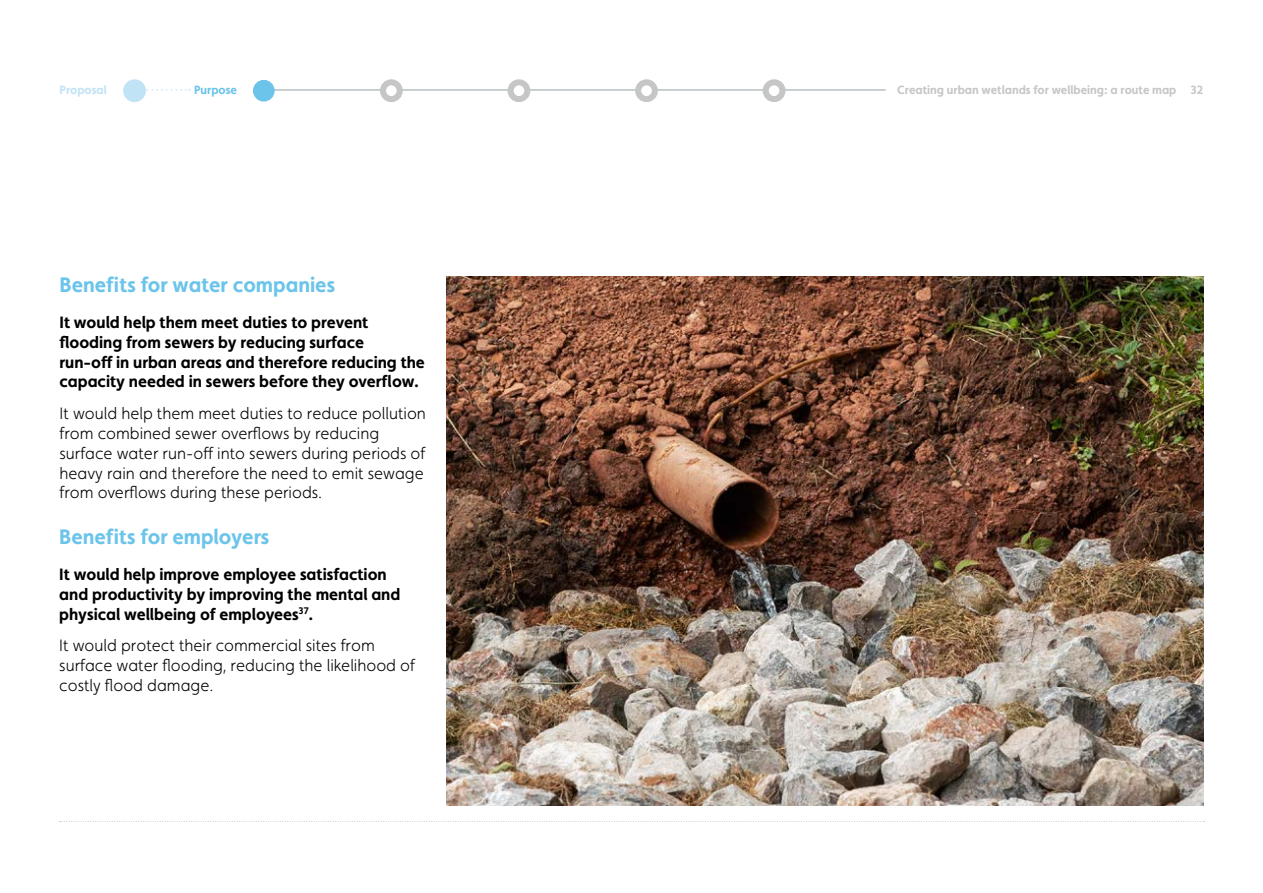
<style>
.page{position:relative;width:1263px;height:893px;background:#fff}
.page>*{position:absolute;margin:0;border:0;box-sizing:border-box;transform-origin:0 0}
.t1{font:700 21px "Faricy New";color:#6cc4ea}
.t2{font:300 16.5px/19.8px "Faricy New";color:#000}
.t3{font:700 16.5px/19.8px "Faricy New";color:#000}
.t4{font:700 12px "Faricy New";color:#c6c6c6}
.t5{font:700 12px "Faricy New";color:#c1e3f6}
.t6{font:700 12px "Faricy New";color:#6cc4ea}
</style>
<div class="page">
<hr style="left:265px;top:89px;width:620px;height:2px;background:#c6c6c6">
<svg style="left:147px;top:89px;width:43px;height:2px"></svg>
<svg style="left:60px;top:821px;width:1144px;height:1px"></svg>
<div style="left:255px;top:82px;width:17px;height:17px;background:#6cc4ea;border-radius:50%"></div>
<div style="left:253px;top:80px;width:22px;height:22px;border:5px solid #6cc4ea;border-radius:50%"></div>
<div style="left:126px;top:82px;width:17px;height:17px;background:#c1e3f6;border-radius:50%"></div>
<div style="left:123px;top:79px;width:23px;height:23px;border:6px solid #c1e3f6;border-radius:50%"></div>
<div style="left:383px;top:82px;width:17px;height:17px;background:#fff;border-radius:50%"></div>
<div style="left:380px;top:79px;width:23px;height:23px;border:6px solid #c6c6c6;border-radius:50%"></div>
<div style="left:510px;top:82px;width:17px;height:17px;background:#fff;border-radius:50%"></div>
<div style="left:507px;top:79px;width:23px;height:23px;border:6px solid #c6c6c6;border-radius:50%"></div>
<div style="left:638px;top:82px;width:17px;height:17px;background:#fff;border-radius:50%"></div>
<div style="left:635px;top:79px;width:23px;height:23px;border:6px solid #c6c6c6;border-radius:50%"></div>
<div style="left:766px;top:82px;width:16px;height:17px;background:#fff;border-radius:50%"></div>
<div style="left:763px;top:79px;width:22px;height:23px;border:6px solid #c6c6c6;border-radius:50%"></div>
<img style="left:447px;top:276px;width:756px;height:530px">
<p class="t5" style="left:60px;top:83px;width:49px">Proposal</p>
<p class="t6" style="left:194px;top:83px;width:45px">Purpose</p>
<p class="t4" style="left:897px;top:83px;width:308px">Creating urban wetlands for wellbeing: a route map 32</p>
<p class="t1" style="left:60px;top:272px;width:277px">Benefits for water companies</p>
<p class="t3" style="left:60px;top:312px;width:367px">It would help them meet duties to prevent flooding from sewers by reducing surface<br>run-off in urban areas and therefore reducing the capacity needed in sewers before they overflow.</p>
<p class="t2" style="left:60px;top:404px;width:368px">It would help them meet duties to reduce pollution from combined sewer overflows by reducing surface water run-off into sewers during periods of heavy rain and therefore the need to emit sewage from overflows during these periods.</p>
<p class="t1" style="left:59px;top:524px;width:212px">Benefits for employers</p>
<p class="t3" style="left:59px;top:564px;width:342px">It would help improve employee satisfaction and productivity by improving the mental and physical wellbeing of employees<sup>37</sup>.</p>
<p class="t2" style="left:59px;top:636px;width:357px">It would protect their commercial sites from surface water flooding, reducing the likelihood of costly flood damage.</p>
</div>
